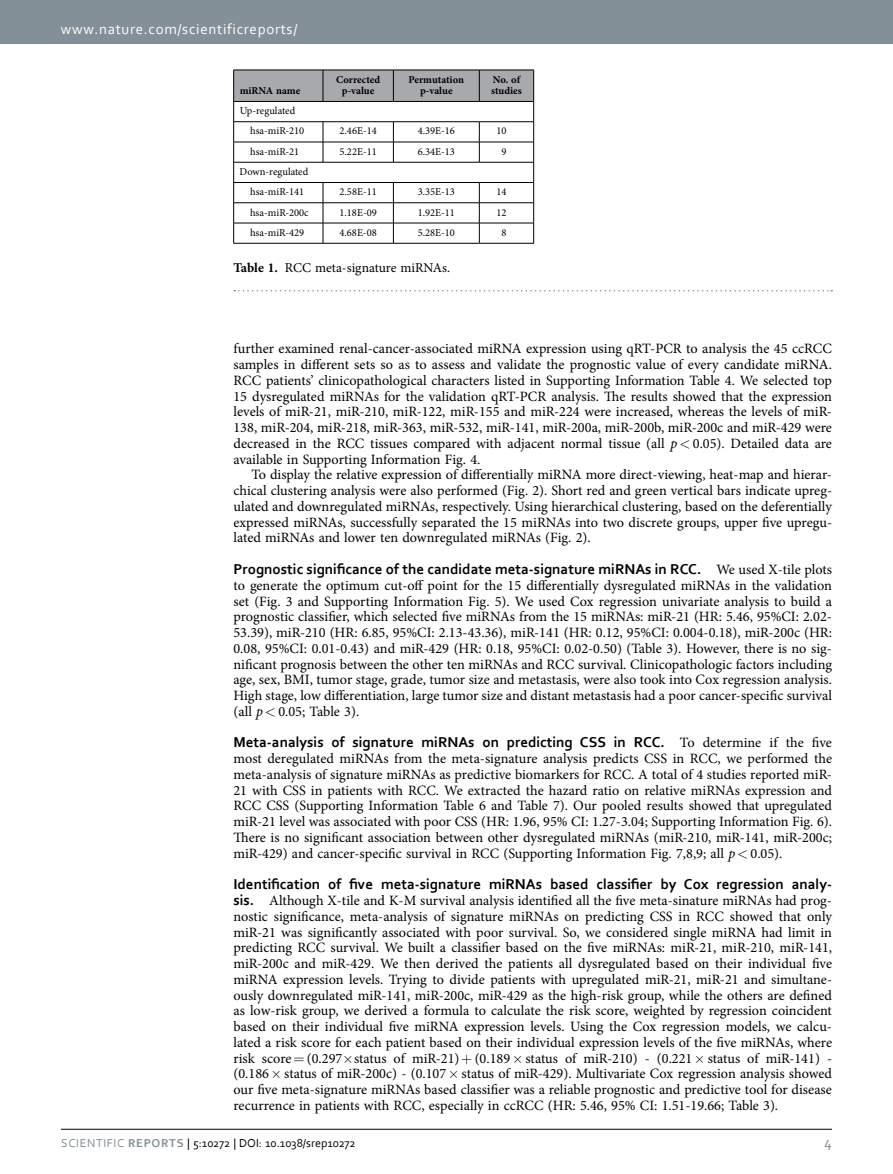
<style>
.page{position:relative;width:893px;height:1174px;background:#fff}
.page>*{position:absolute;margin:0;border:0;box-sizing:border-box;transform-origin:0 0}
.t1{font:700 15px "Corbel";color:#000}
.t2{font:15px "Corbel";letter-spacing:.045em;color:#fff}
.t3{font:15px "Corbel";color:#839097}
.t4{font:14.25px/15.8px "Minion Pro";color:#000;text-align:justify}
.t5{font:13.5px "Minion Pro";color:#000}
.t6{font:12px "Corbel";color:#000}
.t7{font:10.5px/20.2px "Minion Pro";color:#000}
.t8{font:700 10.5px/11.2px "Minion Pro";color:#000;text-align:center}
.s1{font-weight:700}
.s2{font-style:italic}
.s3{font-family:"Minion Pro";font-weight:400;font-size:14.25px}
.s4{font-family:"Corbel";font-weight:700;font-size:15px}
.s5{color:#839097}
.s6{font-weight:700;color:#839097}
</style>
<div class="page">
<div style="left:0;top:0;width:893px;height:43px;background:#839097"></div>
<hr style="left:61px;top:1129px;width:771px;height:1px;background:#000">
<svg style="left:234px;top:290px;width:598px;height:1px"></svg>
<hr style="left:233px;top:243px;width:90px;height:1px;background:#000">
<hr style="left:323px;top:243px;width:70px;height:1px;background:#000">
<hr style="left:393px;top:243px;width:86px;height:1px;background:#000">
<svg style="left:233px;top:70px;width:301px;height:173px"></svg>
<hr style="left:479px;top:243px;width:55px;height:1px;background:#000">
<p class="t2" style="left:61px;top:19px;width:238px">www.nature.com/scientificreports/</p>
<p class="t8" style="left:240px;top:85px;width:62px">miRNA name</p>
<p class="t8" style="left:336px;top:74px;width:46px">Corrected p-value</p>
<p class="t8" style="left:409px;top:74px;width:57px">Permutation p-value</p>
<p class="t8" style="left:491px;top:74px;width:32px;text-align:left">No. of studies</p>
<p class="t7" style="left:250px;top:101px;width:56px;text-indent:-10px">Up-regulated hsa-miR-210</p>
<p class="t7" style="left:340px;top:121px;width:39px">2.46E-14</p>
<p class="t7" style="left:418px;top:121px;width:39px">4.39E-16</p>
<p class="t7" style="left:496px;top:121px;width:12px">10</p>
<p class="t7" style="left:250px;top:141px;width:51px">hsa-miR-21</p>
<p class="t7" style="left:340px;top:141px;width:39px">5.22E-11</p>
<p class="t7" style="left:418px;top:141px;width:39px">6.34E-13</p>
<p class="t7" style="left:501px;top:141px;width:7px">9</p>
<p class="t7" style="left:250px;top:162px;width:60px;text-indent:-10px">Down-regulated hsa-miR-141</p>
<p class="t7" style="left:339px;top:182px;width:39px">2.58E-11</p>
<p class="t7" style="left:418px;top:182px;width:39px">3.35E-13</p>
<p class="t7" style="left:496px;top:182px;width:12px">14</p>
<p class="t7" style="left:250px;top:202px;width:60px">hsa-miR-200c</p>
<p class="t7" style="left:339px;top:202px;width:39px">1.18E-09</p>
<p class="t7" style="left:418px;top:202px;width:39px">1.92E-11</p>
<p class="t7" style="left:496px;top:202px;width:12px">12</p>
<p class="t7" style="left:250px;top:222px;width:56px">hsa-miR-429</p>
<p class="t7" style="left:339px;top:222px;width:39px">4.68E-08</p>
<p class="t7" style="left:418px;top:222px;width:39px">5.28E-10</p>
<p class="t7" style="left:501px;top:222px;width:7px">8</p>
<p class="t5" style="left:233px;top:259px;width:218px"><span class="s1">Table 1.</span> RCC meta-signature miRNAs.</p>
<p class="t4" style="left:233px;top:341px;width:600px">further examined renal-cancer-associated miRNA expression using qRT-PCR to analysis the 45 ccRCC samples in different sets so as to assess and validate the prognostic value of every candidate miRNA.<br>RCC patients’ clinicopathological characters listed in Supporting Information Table 4. We selected top 15 dysregulated miRNAs for the validation qRT-PCR analysis. The results showed that the expression levels of miR-21, miR-210, miR-122, miR-155 and miR-224 were increased, whereas the levels of miR-138, miR-204, miR-218, miR-363, miR-532, miR-141, miR-200a, miR-200b, miR-200c and miR-429 were decreased in the RCC tissues compared with adjacent normal tissue (all <span class="s2">p</span> 0.05). Detailed data are available in Supporting Information Fig. 4.</p>
<p class="t4" style="left:233px;top:467px;width:600px;text-indent:18px">To display the relative expression of differentially miRNA more direct-viewing, heat-map and hierar&shy;chical clustering analysis were also performed (Fig. 2). Short red and green vertical bars indicate upreg&shy;ulated and downregulated miRNAs, respectively. Using hierarchical clustering, based on the deferentially expressed miRNAs, successfully separated the 15 miRNAs into two discrete groups, upper five upregu&shy;lated miRNAs and lower ten downregulated miRNAs (Fig. 2).</p>
<p class="t1" style="left:233px;top:560px;width:600px">Prognostic significance of the candidate meta-signature miRNAs in RCC. <span class="s3">We used X-tile plots</span></p>
<p class="t4" style="left:233px;top:577px;width:600px">to generate the optimum cut-off point for the 15 differentially dysregulated miRNAs in the validation set (Fig. 3 and Supporting Information Fig. 5). We used Cox regression univariate analysis to build a prognostic classifier, which selected five miRNAs from the 15 miRNAs: miR-21 (HR: 5.46, 95%CI: 2.02- 53.39), miR-210 (HR: 6.85, 95%CI: 2.13-43.36), miR-141 (HR: 0.12, 95%CI: 0.004-0.18), miR-200c (HR:<br>0.08, 95%CI: 0.01-0.43) and miR-429 (HR: 0.18, 95%CI: 0.02-0.50) (Table 3). However, there is no sig&shy;nificant prognosis between the other ten miRNAs and RCC survival. Clinicopathologic factors including age, sex, BMI, tumor stage, grade, tumor size and metastasis, were also took into Cox regression analysis.<br>High stage, low differentiation, large tumor size and distant metastasis had a poor cancer-specific survival (all <span class="s2">p</span> 0.05; Table 3).</p>
<p class="t1" style="left:233px;top:733px;width:600px">Meta-analysis of signature miRNAs on predicting CSS in RCC. <span class="s3">To determine if the five</span></p>
<p class="t4" style="left:233px;top:751px;width:600px">most deregulated miRNAs from the meta-signature analysis predicts CSS in RCC, we performed the meta-analysis of signature miRNAs as predictive biomarkers for RCC. A total of 4 studies reported miR-21 with CSS in patients with RCC. We extracted the hazard ratio on relative miRNAs expression and RCC CSS (Supporting Information Table 6 and Table 7). Our pooled results showed that upregulated miR-21 level was associated with poor CSS (HR: 1.96, 95% CI: 1.27-3.04; Supporting Information Fig. 6).<br>There is no significant association between other dysregulated miRNAs (miR-210, miR-141, miR-200c; miR-429) and cancer-specific survival in RCC (Supporting Information Fig. 7,8,9; all <span class="s2">p</span> 0.05).</p>
<p class="t1" style="left:233px;top:875px;width:600px">Identification of five meta-signature miRNAs based classifier by Cox regression analy-</p>
<p class="t4" style="left:233px;top:892px;width:600px"><span class="s4">sis.</span> Although X-tile and K-M survival analysis identified all the five meta-sinature miRNAs had prog&shy;nostic significance, meta-analysis of signature miRNAs on predicting CSS in RCC showed that only miR-21 was significantly associated with poor survival. So, we considered single miRNA had limit in predicting RCC survival. We built a classifier based on the five miRNAs: miR-21, miR-210, miR-141, miR-200c and miR-429. We then derived the patients all dysregulated based on their individual five miRNA expression levels. Trying to divide patients with upregulated miR-21, miR-21 and simultane&shy;ously downregulated miR-141, miR-200c, miR-429 as the high-risk group, while the others are defined as low-risk group, we derived a formula to calculate the risk score, weighted by regression coincident based on their individual five miRNA expression levels. Using the Cox regression models, we calcu&shy;lated a risk score for each patient based on their individual expression levels of the five miRNAs, where risk score (0.297 status of miR-21) (0.189 status of miR-210) - (0.221 status of miR-141) - (0.186 status of miR-200c) - (0.107 status of miR-429). Multivariate Cox regression analysis showed our five meta-signature miRNAs based classifier was a reliable prognostic and predictive tool for disease recurrence in patients with RCC, especially in ccRCC (HR: 5.46, 95% CI: 1.51-19.66; Table 3).</p>
<p class="t6" style="left:61px;top:1135px;width:296px"><span class="s5">Scientific</span> <span class="s6">Reports</span> | 5:10272 | DOI : 10.1038/srep10272</p>
<p class="t3" style="left:824px;top:1132px;width:9px">4</p>
</div>
